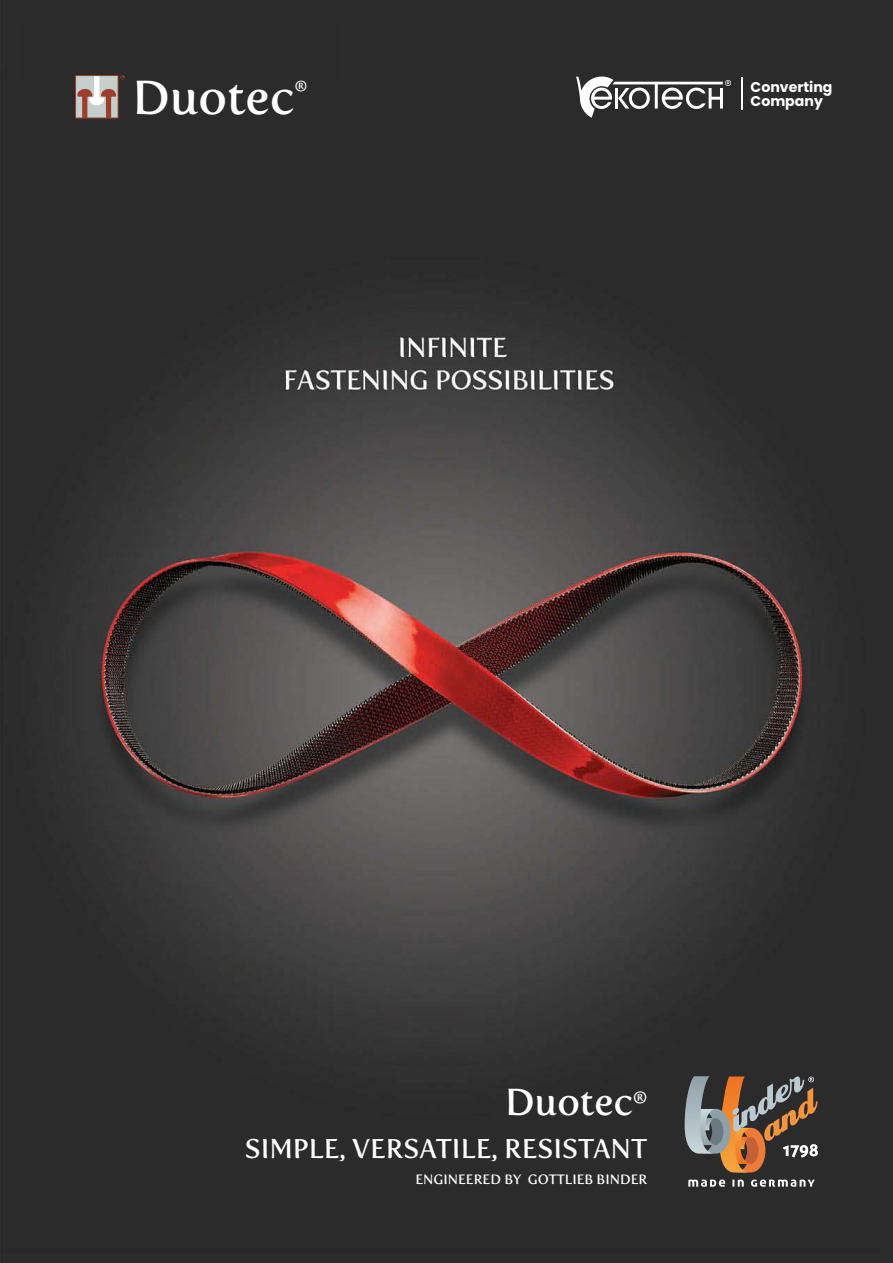
<style>
.page{position:relative;width:893px;height:1263px;background:#fff}
.page>*{position:absolute;margin:0;border:0;box-sizing:border-box;transform-origin:0 0}
.t1{font:47.55px "Fertigo Pro";color:#fff}
.t2{font:37.5px "Fertigo Pro";color:#fff}
.t3{font:27px "Fertigo Pro";color:#fff}
.t4{font:700 14.1px/14px "Poppins";color:#fff}
.t5{font:13.5px "Fertigo Pro";color:#fff}
.s1{font-size:25.5px}
</style>
<div class="page">
<img style="left:0;top:0;width:893px;height:1263px">
<svg style="left:685px;top:1076px;width:133px;height:96px"></svg>
<svg style="left:688px;top:1179px;width:37px;height:8px"></svg>
<svg style="left:732px;top:1179px;width:12px;height:8px"></svg>
<svg style="left:751px;top:1179px;width:64px;height:8px"></svg>
<svg style="left:75px;top:75px;width:50px;height:44px"></svg>
<svg style="left:576px;top:77px;width:155px;height:41px"></svg>
<hr style="left:741px;top:77px;width:2px;height:33px;background:#fff">
<h1 class="t1" style="left:132px;top:70px;width:176px">Duotec<sup>®</sup></h1>
<p class="t4" style="left:751px;top:82px;width:83px">Converting<br>Company</p>
<h2 class="t2" style="left:505px;top:1080px;width:144px">Duotec<span class="s1">®</span></h2>
<p class="t3" style="left:245px;top:1133px;width:404px">SIMPLE, VERSATILE, RESISTANT</p>
<p class="t5" style="left:415px;top:1171px;width:234px">ENGINEERED BY GOTTLIEB BINDER</p>
</div>
